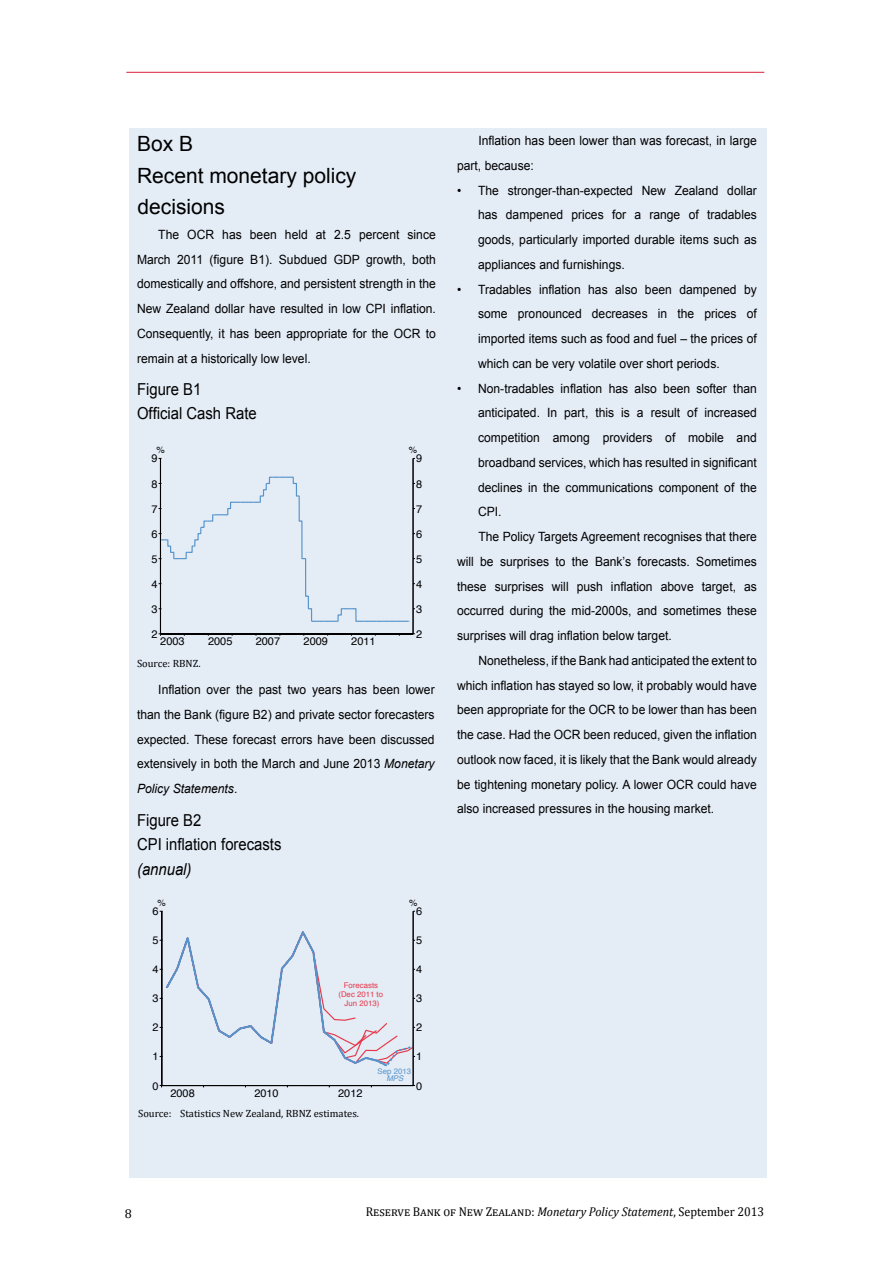
<style>
.page{position:relative;width:893px;height:1263px;background:#fff}
.page>*{position:absolute;margin:0;border:0;box-sizing:border-box;transform-origin:0 0}
.t1{font:21px/31.5px "Arial";color:#000}
.t2{font:16.5px/24.8px "Arial";color:#000;scale:.9 1}
.t3{font:italic 16.5px "Arial";color:#000;scale:.9 1}
.t4{font:12.75px/24.8px "Arial";color:#000;text-align:justify;scale:.95 1}
.t5{font:12.75px "Cambria";color:#000;scale:.95 1}
.t6{font:12.75px "Cambria";color:#000}
.t7{font:10.95px "Helvetica";color:#000}
.t8{font:10.5px "Cambria";color:#000}
.t9{font:9.45px "Helvetica";color:#000}
.t10{font:9.3px "Helvetica";color:#000}
.t11{font:7.8px/9px "Helvetica";color:#e73849;text-align:center}
.t12{font:7.8px "Helvetica";color:#5794cc}
.t13{font:italic 7.8px "Helvetica";color:#5794cc}
.s1{font-style:italic}
</style>
<div class="page">
<hr style="left:126px;top:72px;width:638px;height:1px;background:#da1e39">
<div style="left:129px;top:129px;width:637px;height:1049px;background:#e4ecf6"></div>
<svg style="left:159px;top:476px;width:256px;height:146px"></svg>
<hr style="left:160px;top:458px;width:1px;height:176px;background:#000">
<hr style="left:161px;top:633px;width:252px;height:1px;background:#000">
<hr style="left:413px;top:458px;width:1px;height:176px;background:#000">
<svg style="left:160px;top:928px;width:255px;height:140px"></svg>
<hr style="left:161px;top:911px;width:1px;height:174px;background:#000">
<hr style="left:162px;top:1085px;width:251px;height:1px;background:#000">
<hr style="left:413px;top:911px;width:1px;height:174px;background:#000">
<h1 class="t1" style="left:137px;top:128px;width:221px">Box B<br>Recent monetary policy decisions</h1>
<p class="t4" style="left:137px;top:222px;width:316px;text-indent:21px">The OCR has been held at 2.5 percent since March 2011 (figure B1). Subdued GDP growth, both domestically and offshore, and persistent strength in the New Zealand dollar have resulted in low CPI inflation.<br>Consequently, it has been appropriate for the OCR to remain at a historically low level.</p>
<p class="t2" style="left:137px;top:377px;width:134px">Figure B1<br>Official Cash Rate</p>
<p class="t9" style="left:156px;top:442px;width:10px">%</p>
<p class="t9" style="left:409px;top:442px;width:10px">%</p>
<p class="t7" style="left:151px;top:450px;width:8px">9</p>
<p class="t7" style="left:416px;top:450px;width:8px">9</p>
<p class="t7" style="left:151px;top:475px;width:8px">8</p>
<p class="t7" style="left:416px;top:475px;width:8px">8</p>
<p class="t7" style="left:151px;top:500px;width:8px">7</p>
<p class="t7" style="left:416px;top:500px;width:8px">7</p>
<p class="t7" style="left:151px;top:525px;width:8px">6</p>
<p class="t7" style="left:416px;top:525px;width:8px">6</p>
<p class="t7" style="left:151px;top:550px;width:8px">5</p>
<p class="t7" style="left:416px;top:550px;width:8px">5</p>
<p class="t7" style="left:151px;top:575px;width:8px">4</p>
<p class="t7" style="left:416px;top:575px;width:8px">4</p>
<p class="t7" style="left:151px;top:600px;width:8px">3</p>
<p class="t7" style="left:416px;top:600px;width:8px">3</p>
<p class="t7" style="left:151px;top:625px;width:8px">2</p>
<p class="t7" style="left:160px;top:633px;width:26px">2003</p>
<p class="t7" style="left:208px;top:633px;width:26px">2005</p>
<p class="t7" style="left:256px;top:633px;width:26px">2007</p>
<p class="t7" style="left:304px;top:633px;width:26px">2009</p>
<p class="t7" style="left:351px;top:633px;width:26px">2011</p>
<p class="t7" style="left:416px;top:625px;width:8px">2</p>
<p class="t8" style="left:137px;top:657px;width:65px">Source: RBNZ.</p>
<p class="t4" style="left:137px;top:677px;width:315px;text-indent:21px">Inflation over the past two years has been lower than the Bank (figure B2) and private sector forecasters expected. These forecast errors have been discussed extensively in both the March and June 2013 <span class="s1">Monetary Policy Statements</span>.</p>
<p class="t2" style="left:137px;top:808px;width:162px">Figure B2<br>CPI inflation forecasts</p>
<p class="t3" style="left:137px;top:859px;width:62px">(annual)</p>
<p class="t10" style="left:157px;top:895px;width:10px">%</p>
<p class="t10" style="left:409px;top:895px;width:10px">%</p>
<p class="t7" style="left:152px;top:903px;width:8px">6</p>
<p class="t7" style="left:416px;top:903px;width:8px">6</p>
<p class="t7" style="left:152px;top:932px;width:8px">5</p>
<p class="t7" style="left:416px;top:932px;width:8px">5</p>
<p class="t7" style="left:152px;top:961px;width:8px">4</p>
<p class="t7" style="left:416px;top:961px;width:8px">4</p>
<p class="t7" style="left:152px;top:990px;width:8px">3</p>
<p class="t11" style="left:338px;top:981px;width:46px">Forecasts (Dec 2011 to<br>Jun 2013)</p>
<p class="t7" style="left:416px;top:990px;width:8px">3</p>
<p class="t7" style="left:152px;top:1019px;width:8px">2</p>
<p class="t7" style="left:416px;top:1019px;width:8px">2</p>
<p class="t7" style="left:152px;top:1048px;width:8px">1</p>
<p class="t7" style="left:416px;top:1048px;width:8px">1</p>
<p class="t7" style="left:152px;top:1077px;width:8px">0</p>
<p class="t7" style="left:170px;top:1084px;width:26px">2008</p>
<p class="t7" style="left:254px;top:1084px;width:26px">2010</p>
<p class="t7" style="left:338px;top:1084px;width:26px">2012</p>
<p class="t12" style="left:378px;top:1065px;width:35px">Sep 2013</p>
<p class="t13" style="left:386px;top:1072px;width:18px">MPS</p>
<p class="t7" style="left:416px;top:1077px;width:8px">0</p>
<p class="t8" style="left:138px;top:1107px;width:222px">Source: Statistics New Zealand, RBNZ estimates.</p>
<p class="t4" style="left:457px;top:128px;width:317px;text-indent:21px">Inflation has been lower than was forecast, in large part, because:</p>
<p class="t4" style="left:478px;top:178px;width:295px;text-indent:-21px">• The stronger-than-expected New Zealand dollar has dampened prices for a range of tradables goods, particularly imported durable items such as appliances and furnishings.</p>
<p class="t4" style="left:478px;top:277px;width:295px;text-indent:-21px">• Tradables inflation has also been dampened by some pronounced decreases in the prices of imported items such as food and fuel – the prices of which can be very volatile over short periods.</p>
<p class="t4" style="left:457px;top:376px;width:317px">• Non-tradables inflation has also been softer than</p>
<p class="t4" style="left:478px;top:401px;width:295px">anticipated. In part, this is a result of increased</p>
<p class="t4" style="left:478px;top:425px;width:295px">competition among providers of mobile and</p>
<p class="t4" style="left:478px;top:450px;width:295px">broadband services, which has resulted in significant</p>
<p class="t4" style="left:478px;top:475px;width:295px">declines in the communications component of the</p>
<p class="t4" style="left:478px;top:500px;width:26px">CPI.</p>
<p class="t4" style="left:478px;top:524px;width:295px">The Policy Targets Agreement recognises that there</p>
<p class="t4" style="left:457px;top:549px;width:317px">will be surprises to the Bank’s forecasts. Sometimes</p>
<p class="t4" style="left:457px;top:574px;width:317px">these surprises will push inflation above target, as</p>
<p class="t4" style="left:457px;top:599px;width:317px">occurred during the mid-2000s, and sometimes these</p>
<p class="t4" style="left:457px;top:623px;width:228px">surprises will drag inflation below target.</p>
<p class="t4" style="left:478px;top:648px;width:295px">Nonetheless, if the Bank had anticipated the extent to</p>
<p class="t4" style="left:457px;top:673px;width:317px">which inflation has stayed so low, it probably would have</p>
<p class="t4" style="left:457px;top:698px;width:317px">been appropriate for the OCR to be lower than has been</p>
<p class="t4" style="left:457px;top:722px;width:317px">the case. Had the OCR been reduced, given the inflation</p>
<p class="t4" style="left:457px;top:747px;width:317px">outlook now faced, it is likely that the Bank would already</p>
<p class="t4" style="left:457px;top:772px;width:317px">be tightening monetary policy. A lower OCR could have</p>
<p class="t4" style="left:457px;top:797px;width:272px">also increased pressures in the housing market.</p>
<p class="t6" style="left:125px;top:1206px;width:9px">8</p>
<p class="t5" style="left:366px;top:1204px;width:421px">Reserve Bank of New Zealand: <span class="s1">Monetary Policy Statement</span>, September 2013</p>
</div>
